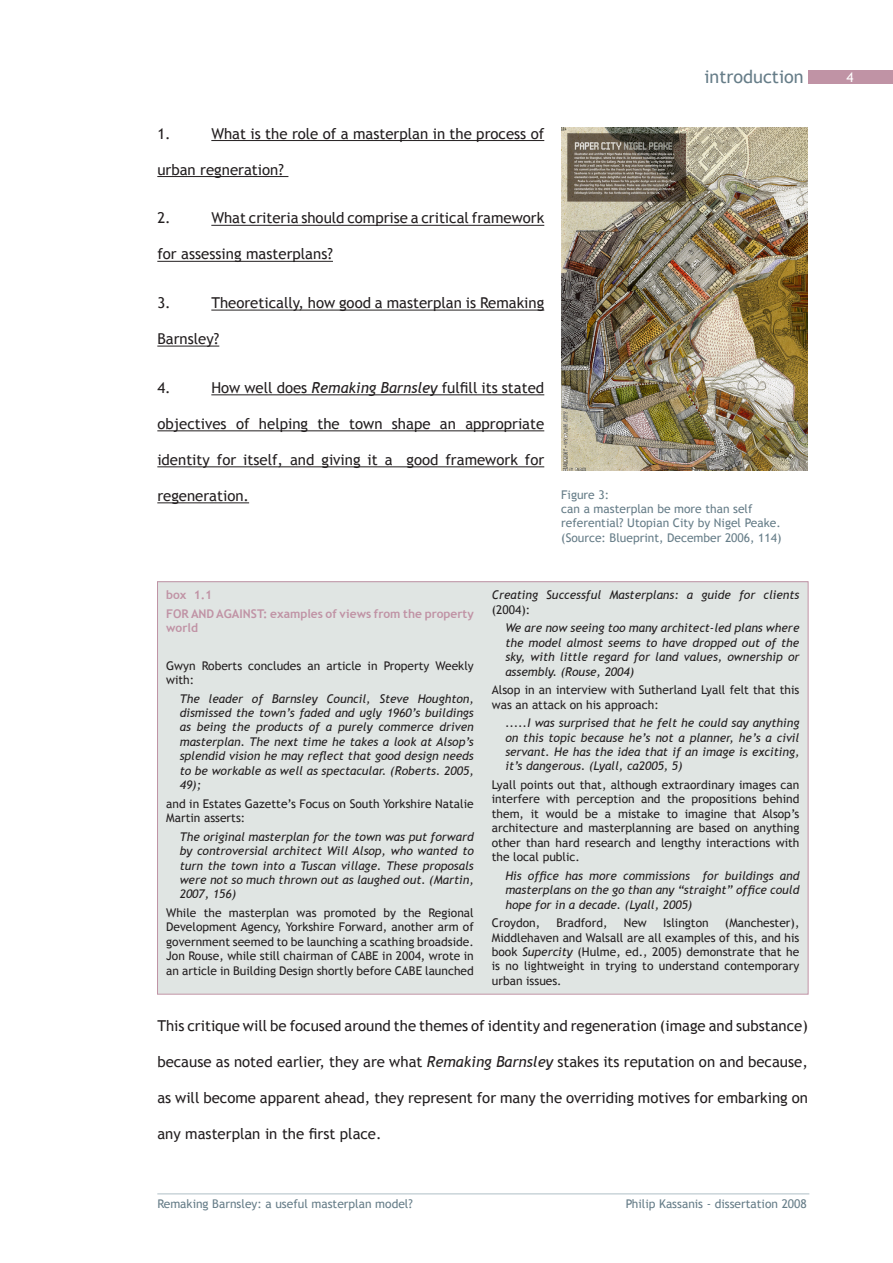
<style>
.page{position:relative;width:893px;height:1263px;background:#fff}
.page>*{position:absolute;margin:0;border:0;box-sizing:border-box;transform-origin:0 0}
.chapter{font:18px "Trebuchet MS";color:#667d88}
.Para-basic{font:15px "Trebuchet MS";color:#231f20}
.box_para_small{font:12px/14.4px "Trebuchet MS";color:#231f20}
.box_para_small_quote{font:italic 12px/14.4px "Trebuchet MS";color:#231f20;text-align:justify}
.box_para_small-2{font:italic 12px/14.4px "Trebuchet MS";color:#231f20;text-align:justify}
.t1{font:12px/14.4px "Trebuchet MS";color:#667d88}
.box_heading_small-ch{font:700 12px/14.4px "Trebuchet MS";color:#c093a5}
.s1{font-style:italic}
.s2{font-style:normal}
</style>
<div class="page">
<hr style="left:157px;top:1193px;width:652px;height:1px;background:#afbfc7">
<hr style="left:211px;top:140px;width:333px;height:1px;background:#231f20">
<hr style="left:157px;top:176px;width:131px;height:1px;background:#231f20">
<hr style="left:211px;top:225px;width:333px;height:1px;background:#231f20">
<hr style="left:157px;top:261px;width:176px;height:1px;background:#231f20">
<hr style="left:211px;top:310px;width:333px;height:1px;background:#231f20">
<hr style="left:157px;top:346px;width:62px;height:1px;background:#231f20">
<hr style="left:211px;top:394px;width:333px;height:1px;background:#231f20">
<hr style="left:157px;top:430px;width:387px;height:1px;background:#231f20">
<hr style="left:157px;top:466px;width:387px;height:1px;background:#231f20">
<hr style="left:157px;top:502px;width:92px;height:1px;background:#231f20">
<div style="left:808px;top:70px;width:85px;height:14px;background:#c093a5"></div>
<img style="left:561px;top:128px;width:247px;height:343px">
<div style="left:158px;top:582px;width:650px;height:412px;background:#e0e5e3"></div>
<p class="chapter" style="left:704px;top:66px;width:101px">introduction</p>
<p class="Para-basic" style="left:157px;top:124px;width:15px">1.</p>
<p class="Para-basic" style="left:211px;top:124px;width:334px">What is the role of a masterplan in the process of</p>
<p class="Para-basic" style="left:157px;top:160px;width:128px">urban regneration?</p>
<p class="Para-basic" style="left:157px;top:209px;width:15px">2.</p>
<p class="Para-basic" style="left:211px;top:209px;width:334px">What criteria should comprise a critical framework</p>
<p class="Para-basic" style="left:157px;top:245px;width:177px">for assessing masterplans?</p>
<p class="Para-basic" style="left:157px;top:294px;width:15px">3.</p>
<p class="Para-basic" style="left:211px;top:294px;width:334px">Theoretically, how good a masterplan is Remaking</p>
<p class="Para-basic" style="left:157px;top:330px;width:63px">Barnsley?</p>
<p class="Para-basic" style="left:157px;top:379px;width:15px">4.</p>
<p class="Para-basic" style="left:211px;top:379px;width:334px">How well does <span class="s1">Remaking Barnsley</span> fulfill its stated</p>
<p class="Para-basic" style="left:157px;top:415px;width:388px">objectives of helping the town shape an appropriate</p>
<p class="Para-basic" style="left:157px;top:451px;width:388px">identity for itself, and giving it a good framework for</p>
<p class="Para-basic" style="left:157px;top:487px;width:93px">regeneration.</p>
<p class="t1" style="left:561px;top:487px;width:222px">Figure 3:<br>can a masterplan be more than self referential? Utopian City by Nigel Peake. (Source: Blueprint, December 2006, 114)</p>
<p class="box_heading_small-ch" style="left:166px;top:588px;width:48px">box 1.1</p>
<p class="box_heading_small-ch" style="left:166px;top:606px;width:309px">FOR AND AGAINST: examples of views from the property world</p>
<p class="box_para_small" style="left:166px;top:658px;width:309px">Gwyn Roberts concludes an article in Property Weekly with:</p>
<p class="box_para_small-2" style="left:180px;top:691px;width:296px">The leader of Barnsley Council, Steve Houghton, dismissed the town’s faded and ugly 1960’s buildings as being the products of a purely commerce driven masterplan. The next time he takes a look at Alsop’s splendid vision he may reflect that good design needs to be workable as well as spectacular. (Roberts. 2005, 49);</p>
<p class="box_para_small" style="left:166px;top:796px;width:309px">and in Estates Gazette’s Focus on South Yorkshire Natalie<br>Martin asserts:</p>
<p class="box_para_small_quote" style="left:180px;top:829px;width:296px">The original masterplan for the town was put forward by controversial architect Will Alsop, who wanted to turn the town into a Tuscan village. These proposals were not so much thrown out as laughed out. (Martin, 2007, 156)</p>
<p class="box_para_small" style="left:166px;top:906px;width:309px;text-align:justify">While the masterplan was promoted by the Regional Development Agency, Yorkshire Forward, another arm of government seemed to be launching a scathing broadside.<br>Jon Rouse, while still chairman of CABE in 2004, wrote in an article in Building Design shortly before CABE launched</p>
<p class="box_para_small-2" style="left:492px;top:588px;width:309px">Creating Successful Masterplans: a guide for clients <span class="s2">(2004):</span></p>
<p class="box_para_small_quote" style="left:505px;top:621px;width:296px">We are now seeing too many architect-led plans where the model almost seems to have dropped out of the sky, with little regard for land values, ownership or assembly. (Rouse, 2004)</p>
<p class="box_para_small" style="left:492px;top:683px;width:309px">Alsop in an interview with Sutherland Lyall felt that this was an attack on his approach:</p>
<p class="box_para_small_quote" style="left:505px;top:716px;width:296px">.....I was surprised that he felt he could say anything on this topic because he’s not a planner, he’s a civil servant. He has the idea that if an image is exciting, it’s dangerous. (Lyall, ca2005, 5)</p>
<p class="box_para_small" style="left:492px;top:778px;width:309px;text-align:justify">Lyall points out that, although extraordinary images can interfere with perception and the propositions behind them, it would be a mistake to imagine that Alsop’s architecture and masterplanning are based on anything other than hard research and lengthy interactions with the local public.</p>
<p class="box_para_small_quote" style="left:505px;top:868px;width:296px">His office has more commissions for buildings and masterplans on the go than any “straight” office could hope for in a decade. (Lyall, 2005)</p>
<p class="box_para_small" style="left:492px;top:916px;width:50px">Croydon,</p>
<p class="box_para_small" style="left:556px;top:916px;width:53px">Bradford,</p>
<p class="box_para_small" style="left:624px;top:916px;width:25px">New</p>
<p class="box_para_small" style="left:663px;top:916px;width:47px">Islington</p>
<p class="box_para_small" style="left:492px;top:916px;width:309px;text-align:justify;text-indent:233px">(Manchester), Middlehaven and Walsall are all examples of this, and his book <span class="s1">Supercity</span> (Hulme, ed., 2005) demonstrate that he is no lightweight in trying to understand contemporary urban issues.</p>
<p class="Para-basic" style="left:157px;top:1016px;width:652px">This critique will be focused around the themes of identity and regeneration (image and substance)</p>
<p class="Para-basic" style="left:157px;top:1052px;width:652px">because as noted earlier, they are what <span class="s1">Remaking Barnsley</span> stakes its reputation on and because,</p>
<p class="Para-basic" style="left:157px;top:1088px;width:652px">as will become apparent ahead, they represent for many the overriding motives for embarking on</p>
<p class="Para-basic" style="left:157px;top:1124px;width:226px">any masterplan in the first place.</p>
<p class="t1" style="left:157px;top:1197px;width:257px">Remaking Barnsley: a useful masterplan model?</p>
<p class="t1" style="left:626px;top:1197px;width:183px">Philip Kassanis - dissertation 2008</p>
</div>
